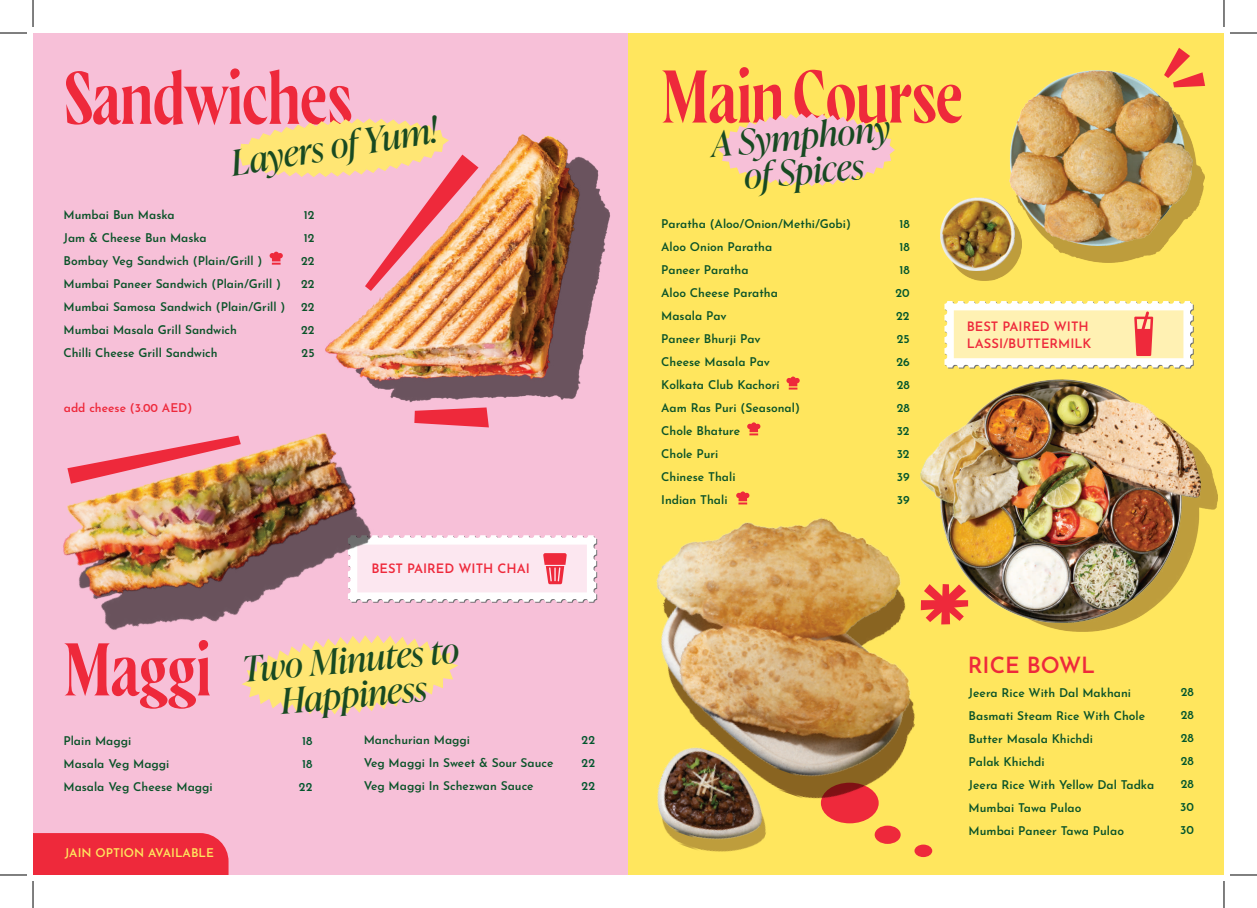
<style>
.page{position:relative;width:1257px;height:908px;background:#fff}
.page>*{position:absolute;margin:0;border:0;box-sizing:border-box;transform-origin:0 0}
.t1{font:300 74.4px "Wayfinder CF";letter-spacing:-.02em;color:#ee293b}
.t2{font:italic 35px/35px "Ivy Presto Display";color:#184a22;text-align:center}
.t3{font:600 22.3px "Josefin Sans";color:#ee293b}
.t4{font:600 12.9px/17.2px "Josefin Sans";color:#ee293b}
.t5{font:600 12px/23px "Josefin Sans";color:#0a5329}
.t6{font:600 12px/23px "Josefin Sans";color:#02552d;text-align:justify}
.t7{font:600 12px "Josefin Sans";color:#ffe65e}
.t8{font:600 12px "Josefin Sans";color:#ee293b}
</style>
<div class="page">
<div style="left:33px;top:33px;width:595px;height:842px;background:#f7c0d8"></div>
<img style="left:442px;top:134px;width:168px;height:294px">
<div style="left:628px;top:33px;width:596px;height:842px;background:#ffe65e"></div>
<div style="left:914px;top:844px;width:18px;height:13px;background:#ee293b;border-radius:50%"></div>
<div style="left:874px;top:826px;width:26px;height:18px;background:#ee293b;border-radius:50%"></div>
<svg style="left:442px;top:652px;width:16px;height:37px"></svg>
<svg style="left:442px;top:407px;width:47px;height:20px"></svg>
<img style="left:820px;top:803px;width:59px;height:21px">
<img style="left:656px;top:473px;width:289px;height:330px">
<img style="left:778px;top:751px;width:4px;height:52px">
<img style="left:656px;top:739px;width:122px;height:113px">
<svg style="left:1166px;top:48px;width:39px;height:35px"></svg>
<svg style="left:718px;top:113px;width:177px;height:73px"></svg>
<img style="left:945px;top:451px;width:272px;height:180px">
<img style="left:921px;top:379px;width:279px;height:243px">
<img style="left:1053px;top:83px;width:152px;height:179px">
<img style="left:1009px;top:71px;width:183px;height:174px">
<img style="left:959px;top:208px;width:63px;height:73px">
<img style="left:940px;top:197px;width:74px;height:74px">
<svg style="left:920px;top:584px;width:48px;height:40px"></svg>
<svg style="left:442px;top:535px;width:155px;height:68px;background:#f8e0e7"></svg>
<div style="left:33px;top:833px;width:195px;height:42px;background:#ee293b"></div>
<svg style="left:234px;top:118px;width:244px;height:173px"></svg>
<svg style="left:786px;top:377px;width:14px;height:12px"></svg>
<svg style="left:747px;top:422px;width:13px;height:13px"></svg>
<svg style="left:736px;top:491px;width:13px;height:13px"></svg>
<svg style="left:944px;top:301px;width:249px;height:67px;background:#fcebc0"></svg>
<img style="left:63px;top:223px;width:379px;height:492px">
<svg style="left:0;top:33px;width:27px;height:1px"></svg>
<svg style="left:1230px;top:33px;width:27px;height:1px"></svg>
<svg style="left:0;top:875px;width:27px;height:1px"></svg>
<svg style="left:1230px;top:875px;width:27px;height:1px"></svg>
<svg style="left:33px;top:0;width:1px;height:27px"></svg>
<svg style="left:33px;top:881px;width:1px;height:27px"></svg>
<svg style="left:1223px;top:0;width:1px;height:27px"></svg>
<svg style="left:1223px;top:881px;width:1px;height:27px"></svg>
<h1 class="t1" style="left:63px;top:55px;width:291px">Sandwiches</h1>
<h2 class="t2" style="left:228px;top:144px;width:210px;rotate:-9deg">Layers of Yum!</h2>
<p class="t5" style="left:63px;top:201px;width:223px">Mumbai Bun Maska<br>Jam &amp; Cheese Bun Maska<br>Bombay Veg Sandwich (Plain/Grill )<br>Mumbai Paneer Sandwich (Plain/Grill )<br>Mumbai Samosa Sandwich (Plain/Grill )<br>Mumbai Masala Grill Sandwich<br>Chilli Cheese Grill Sandwich</p>
<p class="t5" style="left:301px;top:201px;width:15px;text-align:justify">12<br>12<br>22<br>22<br>22<br>22<br>25</p>
<p class="t8" style="left:64px;top:397px;width:130px">add cheese (3.00 AED)</p>
<p class="t4" style="left:371px;top:558px;width:160px">BEST PAIRED WITH CHAI</p>
<h1 class="t1" style="left:63px;top:626px;width:150px">Maggi</h1>
<h2 class="t2" style="left:241px;top:650px;width:219px;rotate:-5deg">Two Minutes to<br>Happiness</h2>
<p class="t5" style="left:63px;top:728px;width:151px">Plain Maggi<br>Masala Veg Maggi<br>Masala Veg Cheese Maggi</p>
<p class="t6" style="left:299px;top:728px;width:15px">18<br>18<br>22</p>
<p class="t7" style="left:65px;top:842px;width:151px">JAIN OPTION AVAILABLE</p>
<p class="t5" style="left:364px;top:727px;width:191px">Manchurian Maggi<br>Veg Maggi In Sweet &amp; Sour Sauce<br>Veg Maggi In Schezwan Sauce</p>
<p class="t6" style="left:581px;top:727px;width:15px">22<br>22<br>22</p>
<h1 class="t1" style="left:661px;top:53px;width:304px">Main Course</h1>
<h2 class="t2" style="left:709px;top:125px;width:181px;rotate:-5deg">A Symphony of Spices</h2>
<p class="t5" style="left:661px;top:211px;width:191px">Paratha (Aloo/Onion/Methi/Gobi)<br>Aloo Onion Paratha<br>Paneer Paratha<br>Aloo Cheese Paratha<br>Masala Pav<br>Paneer Bhurji Pav<br>Cheese Masala Pav<br>Kolkata Club Kachori<br>Aam Ras Puri (Seasonal)<br>Chole Bhature<br>Chole Puri<br>Chinese Thali<br>Indian Thali</p>
<p class="t6" style="left:895px;top:210px;width:16px;text-align:center">18<br>18<br>18<br>20<br>22<br>25<br>26<br>28<br>28<br>32<br>32<br>39<br>39</p>
<p class="t4" style="left:966px;top:316px;width:126px">BEST PAIRED WITH<br>LASSI/BUTTERMILK</p>
<h3 class="t3" style="left:967px;top:646px;width:129px">RICE BOWL</h3>
<p class="t5" style="left:968px;top:680px;width:187px">Jeera Rice With Dal Makhani<br>Basmati Steam Rice With Chole<br>Butter Masala Khichdi<br>Palak Khichdi<br>Jeera Rice With Yellow Dal Tadka<br>Mumbai Tawa Pulao<br>Mumbai Paneer Tawa Pulao</p>
<p class="t6" style="left:1180px;top:679px;width:15px">28<br>28<br>28<br>28<br>28<br>30<br>30</p>
</div>
